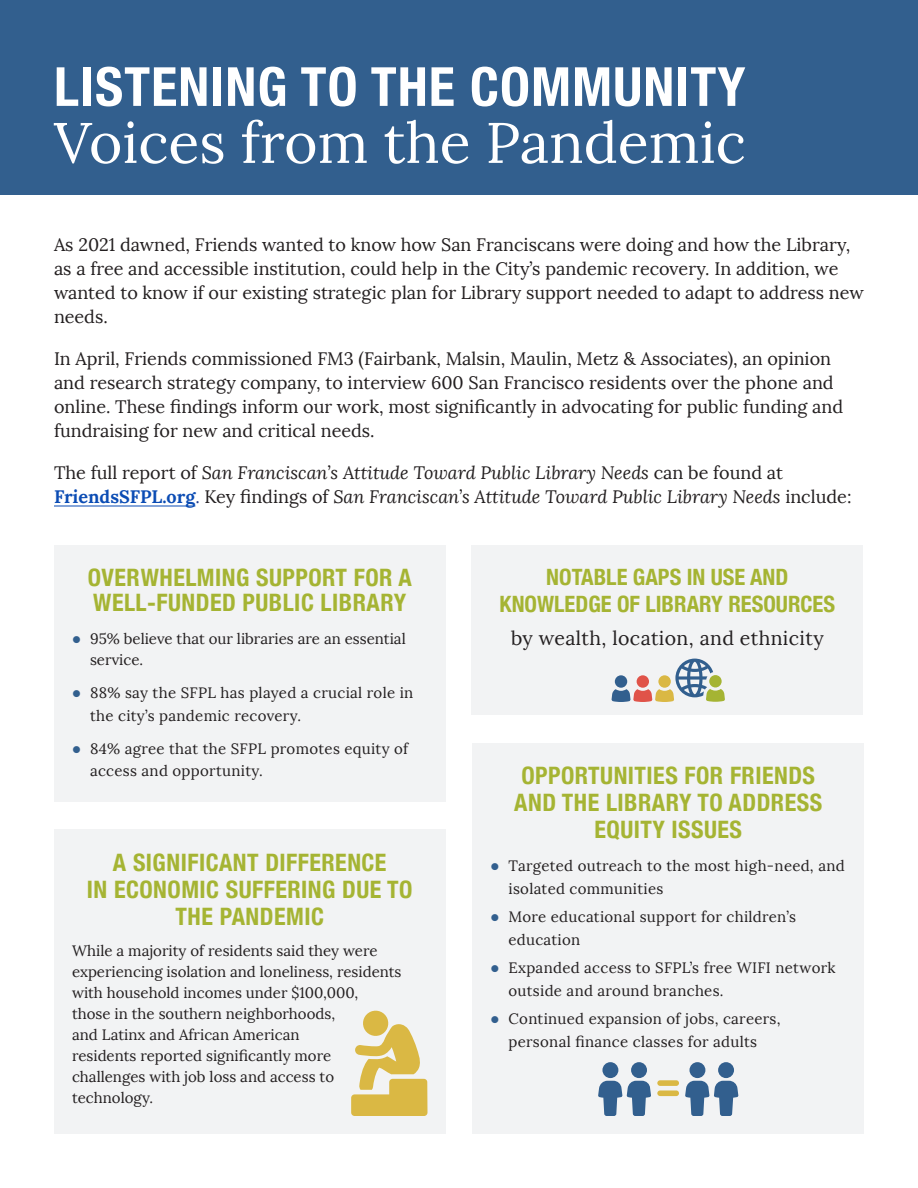
<style>
.page{position:relative;width:918px;height:1188px;background:#fff}
.page>*{position:absolute;margin:0;border:0;box-sizing:border-box;transform-origin:0 0}
.t1{font:57px "Lora";color:#fff}
.t2{font:700 condensed 54px "Helvetica Neue";letter-spacing:.02em;color:#fff}
.Paragraph_Style_1{font:700 condensed 24px/27px "Helvetica Neue";letter-spacing:.02em;color:#a5b433;text-align:center}
.Paragraph_Style_1-2{font:700 condensed 22.5px/27px "Helvetica Neue";color:#a5b433;text-align:center}
.Paragraph_Style_1-3{font:19.5px "Lora";letter-spacing:.02em;color:#231f20}
.text{font:18px/24px "Lora";color:#231f20}
.text-2{font:italic 18px/24px "Lora";color:#231f20}
.text-3{font:15px/21px "Lora";letter-spacing:.015em;color:#231f20}
.s1{font-style:normal}
.s2{font-weight:700;font-style:normal;color:#0b4cb4}
.s3{font-style:normal;color:#253f8e}
.s4{color:#325f8e}
</style>
<div class="page">
<hr style="left:54px;top:506px;width:141px;height:1px;background:#0b4cb4">
<div style="left:0;top:0;width:918px;height:194px;background:#325f8e"></div>
<div style="left:54px;top:545px;width:392px;height:257px;background:#f2f3f4"></div>
<div style="left:472px;top:545px;width:391px;height:170px;background:#f2f3f4"></div>
<div style="left:54px;top:830px;width:392px;height:304px;background:#f2f3f4"></div>
<div style="left:472px;top:743px;width:392px;height:391px;background:#f2f3f4"></div>
<div style="left:631px;top:1062px;width:16px;height:16px;background:#325f8e;border-radius:50%"></div>
<svg style="left:598px;top:1081px;width:53px;height:35px"></svg>
<div style="left:602px;top:1062px;width:16px;height:16px;background:#325f8e;border-radius:50%"></div>
<div style="left:718px;top:1062px;width:16px;height:16px;background:#325f8e;border-radius:50%"></div>
<svg style="left:685px;top:1081px;width:53px;height:35px"></svg>
<div style="left:689px;top:1062px;width:16px;height:16px;background:#325f8e;border-radius:50%"></div>
<div style="left:657px;top:1080px;width:22px;height:6px;background:#dab844;border-radius:3px"></div>
<div style="left:657px;top:1090px;width:22px;height:6px;background:#dab844;border-radius:3px"></div>
<svg style="left:611px;top:659px;width:114px;height:43px"></svg>
<svg style="left:351px;top:1010px;width:77px;height:106px"></svg>
<p class="t2" style="left:54px;top:42px;width:693px">LISTENING TO THE COMMUNITY</p>
<p class="t1" style="left:54px;top:108px;width:694px">Voices from the Pandemic</p>
<p class="text" style="left:54px;top:233px;width:812px">As 2021 dawned, Friends wanted to know how San Franciscans were doing and how the Library, as a free and accessible institution, could help in the City’s pandemic recovery. In addition, we wanted to know if our existing strategic plan for Library support needed to adapt to address new needs.</p>
<p class="text" style="left:54px;top:347px;width:791px">In April, Friends commissioned FM3 (Fairbank, Malsin, Maulin, Metz &amp; Associates), an opinion and research strategy company, to interview 600 San Francisco residents over the phone and online. These findings inform our work, most significantly in advocating for public funding and fundraising for new and critical needs.</p>
<p class="text-2" style="left:54px;top:461px;width:799px"><span class="s1">The full report of</span> San Franciscan’s Attitude Toward Public Library Needs <span class="s1">can be found at<br></span><span class="s2">FriendsSFPL.org</span><span class="s3">.</span> <span class="s1">Key findings of</span> San Franciscan’s Attitude Toward Public Library Needs <span class="s1">include:</span></p>
<p class="Paragraph_Style_1" style="left:88px;top:563px;width:326px;line-height:25.5px;text-align:left">OVERWHELMING SUPPORT FOR A<br>WELL-FUNDED PUBLIC LIBRARY</p>
<p class="text-3" style="left:90px;top:629px;width:317px;text-indent:-18px"><span class="s4">●</span> 95% believe that our libraries are an essential service.</p>
<p class="text-3" style="left:90px;top:682px;width:325px;line-height:22.5px;text-indent:-18px"><span class="s4">●</span> 88% say the SFPL has played a crucial role in the city’s pandemic recovery.</p>
<p class="text-3" style="left:90px;top:737px;width:320px;line-height:22.5px;text-indent:-18px"><span class="s4">●</span> 84% agree that the SFPL promotes equity of access and opportunity.</p>
<p class="Paragraph_Style_1" style="left:87px;top:847px;width:327px">A SIGNIFICANT DIFFERENCE<br>IN ECONOMIC SUFFERING DUE TO<br>THE PANDEMIC</p>
<p class="text-3" style="left:72px;top:941px;width:331px">While a majority of residents said they were experiencing isolation and loneliness, residents with household incomes under $100,000,<br>those in the southern neighborhoods,<br>and Latinx and African American<br>residents reported significantly more challenges with job loss and access to technology.</p>
<p class="Paragraph_Style_1-2" style="left:500px;top:562px;width:337px">NOTABLE GAPS IN USE AND<br>KNOWLEDGE OF LIBRARY RESOURCES</p>
<p class="Paragraph_Style_1-3" style="left:511px;top:626px;width:314px">by wealth, location, and ethnicity</p>
<p class="Paragraph_Style_1" style="left:514px;top:761px;width:309px">OPPORTUNITIES FOR FRIENDS<br>AND THE LIBRARY TO ADDRESS<br>EQUITY ISSUES</p>
<p class="text-3" style="left:508px;top:855px;width:338px;line-height:22.5px;text-indent:-18px"><span class="s4">●</span> Targeted outreach to the most high-need, and isolated communities</p>
<p class="text-3" style="left:508px;top:906px;width:289px;line-height:22.5px;text-indent:-18px"><span class="s4">●</span> More educational support for children’s education</p>
<p class="text-3" style="left:508px;top:957px;width:329px;line-height:22.5px;text-indent:-18px"><span class="s4">●</span> Expanded access to SFPL’s free WIFI network outside and around branches.</p>
<p class="text-3" style="left:490px;top:1008px;width:292px;line-height:22.5px;text-align:center"><span class="s4">●</span> Continued expansion of jobs, careers, personal finance classes for adults</p>
</div>
